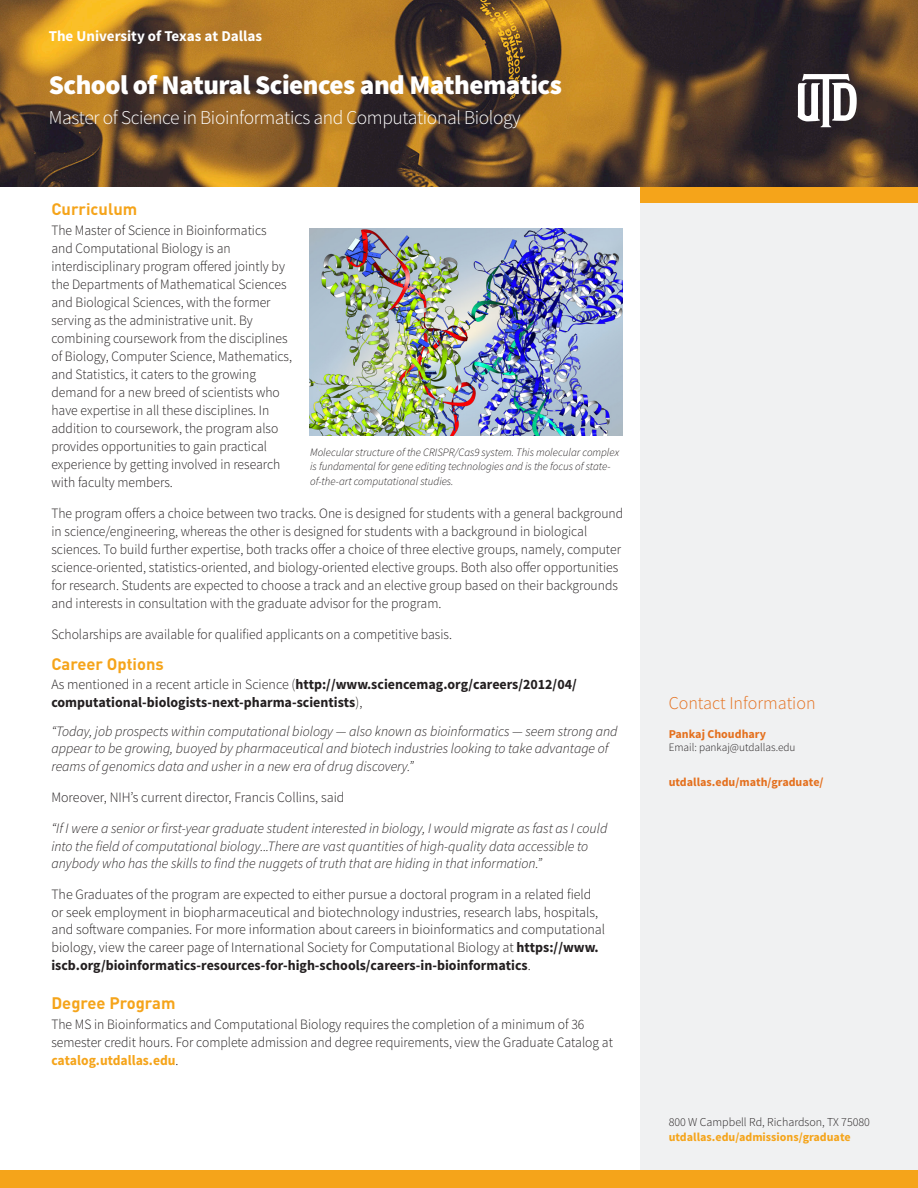
<style>
.page{position:relative;width:918px;height:1188px;background:#fff}
.page>*{position:absolute;margin:0;border:0;box-sizing:border-box;transform-origin:0 0}
.yourName{font:900 27px "Source Sans Pro";letter-spacing:-.02em;color:#fff}
.yourPosition{font:300 19.5px "Source Sans Pro";letter-spacing:-.02em;color:#fff}
.head1{font:300 18px "Source Sans Pro";color:#e4701e}
.t1{font:700 16.5px "DIN Pro";color:#f5a41a}
.cvTitle{font:700 15px "Source Sans Pro";color:#fff}
.t2{font:300 14.25px/18px "Source Sans Pro";color:#231f20;scale:.96 1}
.t3{font:italic 300 14.25px/17.7px "Source Sans Pro";color:#231f20}
.t4{font:300 14.25px/17.7px "Source Sans Pro";color:#231f20}
.t5{font:700 14.25px/17.7px "Source Sans Pro";color:#231f20}
.address{font:300 12px/15px "Source Sans Pro";color:#231f20}
.para{font:700 12px "Source Sans Pro";color:#e4701e}
.t6{font:italic 300 11.25px/14.2px "Source Sans Pro";color:#231f20}
.para-2{font:300 11.25px "Source Sans Pro";color:#231f20}
.s1{font-weight:300}
.s2{font-weight:700}
.s3{font-weight:700;color:#f5a41a}
</style>
<div class="page">
<img style="left:0;top:0;width:918px;height:187px">
<div style="left:640px;top:201px;width:278px;height:969px;background:#f0f1f2"></div>
<div style="left:640px;top:187px;width:278px;height:15px;background:#f5a41a"></div>
<div style="left:0;top:1170px;width:918px;height:18px;background:#f5a41a"></div>
<svg style="left:798px;top:74px;width:59px;height:53px"></svg>
<img style="left:310px;top:229px;width:312px;height:207px">
<p class="cvTitle" style="left:49px;top:27px;width:215px">The University of Texas at Dallas</p>
<p class="yourName" style="left:49px;top:67px;width:515px">School of Natural Sciences and Mathematics</p>
<p class="yourPosition" style="left:49px;top:106px;width:473px">Master of Science in Bioinformatics and Computational Biology</p>
<p class="t1" style="left:51px;top:198px;width:87px">Curriculum</p>
<p class="t2" style="left:51px;top:221px;width:252px">The Master of Science in Bioinformatics<br>and Computational Biology is an interdisciplinary program offered jointly by the Departments of Mathematical Sciences and Biological Sciences, with the former serving as the administrative unit. By combining coursework from the disciplines of Biology, Computer Science, Mathematics, and Statistics, it caters to the growing demand for a new breed of scientists who have expertise in all these disciplines. In addition to coursework, the program also provides opportunities to gain practical experience by getting involved in research with faculty members.</p>
<p class="t2" style="left:51px;top:504px;width:597px">The program offers a choice between two tracks. One is designed for students with a general background in science/engineering, whereas the other is designed for students with a background in biological sciences. To build further expertise, both tracks offer a choice of three elective groups, namely, computer science-oriented, statistics-oriented, and biology-oriented elective groups. Both also offer opportunities for research. Students are expected to choose a track and an elective group based on their backgrounds and interests in consultation with the graduate advisor for the program.</p>
<p class="t2" style="left:51px;top:625px;width:419px">Scholarships are available for qualified applicants on a competitive basis.</p>
<p class="t1" style="left:51px;top:652px;width:114px">Career Options</p>
<p class="t5" style="left:51px;top:676px;width:527px"><span class="s1">As mentioned in a recent article in Science (</span>http://www.sciencemag.org/careers/2012/04/ computational-biologists-next-pharma-scientists<span class="s1">),</span></p>
<p class="t3" style="left:51px;top:722px;width:568px">“Today, job prospects within computational biology — also known as bioinformatics — seem strong and appear to be growing, buoyed by pharmaceutical and biotech industries looking to take advantage of reams of genomics data and usher in a new era of drug discovery.”</p>
<p class="t4" style="left:51px;top:789px;width:295px">Moreover, NIH’s current director, Francis Collins, said</p>
<p class="t3" style="left:51px;top:819px;width:558px">“If I were a senior or first-year graduate student interested in biology, I would migrate as fast as I could into the field of computational biology...There are vast quantities of high-quality data accessible to anybody who has the skills to find the nuggets of truth that are hiding in that information.”</p>
<p class="t4" style="left:51px;top:886px;width:555px">The Graduates of the program are expected to either pursue a doctoral program in a related field or seek employment in biopharmaceutical and biotechnology industries, research labs, hospitals, and software companies. For more information about careers in bioinformatics and computational biology, view the career page of International Society for Computational Biology at <span class="s2">https://www. iscb.org/bioinformatics-resources-for-high-schools/careers-in-bioinformatics</span>.</p>
<p class="t1" style="left:51px;top:992px;width:126px">Degree Program</p>
<p class="t2" style="left:51px;top:1016px;width:586px">The MS in Bioinformatics and Computational Biology requires the completion of a minimum of 36 semester credit hours. For complete admission and degree requirements, view the Graduate Catalog at <span class="s3">catalog.utdallas.edu</span>.</p>
<p class="t6" style="left:310px;top:445px;width:310px">Molecular structure of the CRISPR/Cas9 system. This molecular complex is fundamental for gene editing technologies and is the focus of state&shy;of-the-art computational studies.</p>
<p class="head1" style="left:669px;top:692px;width:148px">Contact Information</p>
<p class="para" style="left:669px;top:726px;width:99px">Pankaj Choudhary</p>
<p class="para-2" style="left:669px;top:741px;width:128px">Email: pankaj@utdallas.edu</p>
<p class="para" style="left:669px;top:774px;width:156px">utdallas.edu/math/graduate/</p>
<p class="address" style="left:669px;top:1115px;width:203px">800 W Campbell Rd, Richardson, TX 75080 <span class="s3">utdallas.edu/admissions/graduate</span></p>
</div>
